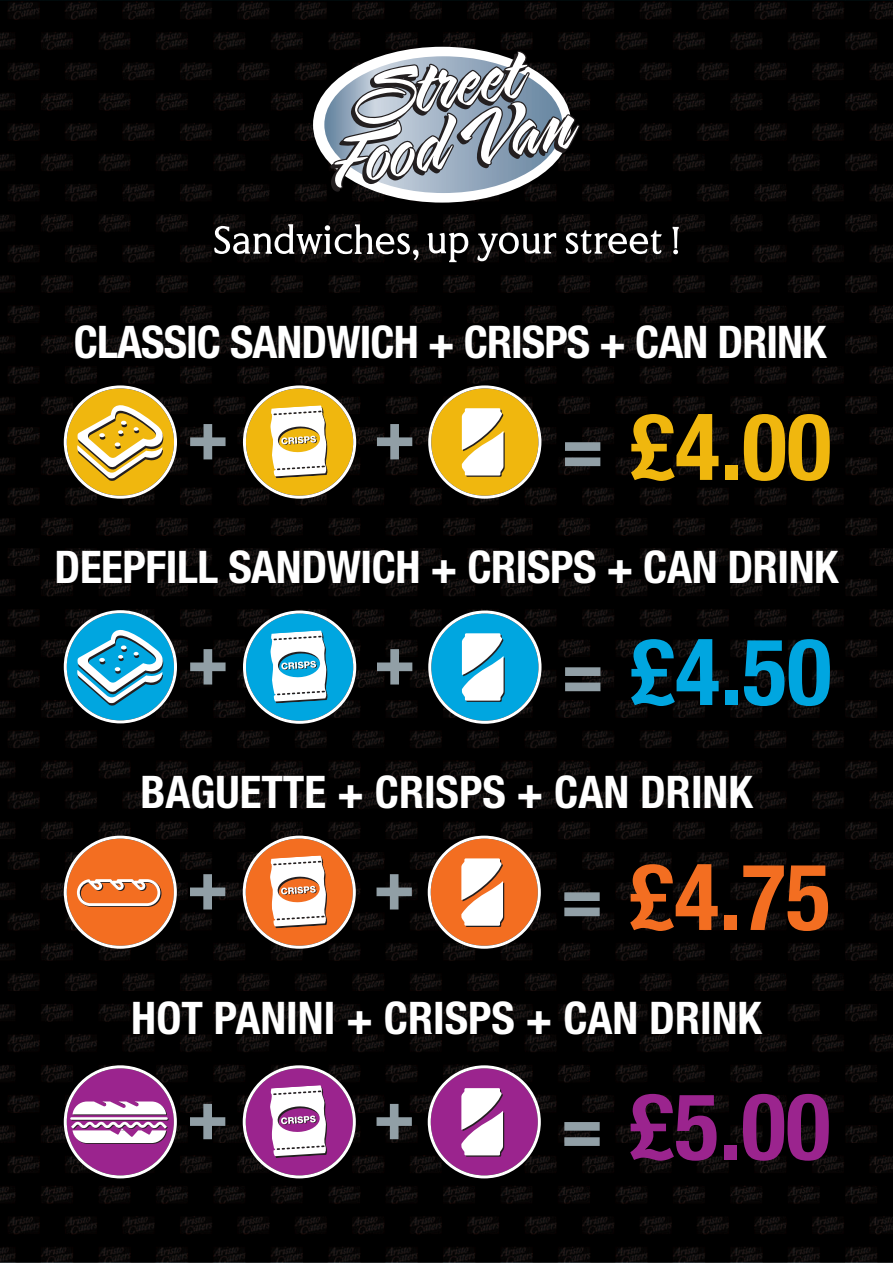
<style>
.page{position:relative;width:893px;height:1263px;background:#fff}
.page>*{position:absolute;margin:0;border:0;box-sizing:border-box;transform-origin:0 0}
.t1{font:700 condensed 93px "Helvetica Neue";color:#f0b70e}
.t2{font:700 condensed 93px "Helvetica Neue";color:#00a6e0}
.t3{font:700 condensed 92.85px "Helvetica Neue";color:#f36e21}
.t4{font:700 condensed 92.85px "Helvetica Neue";color:#9b248e}
.t5{font:700 condensed 69.9px "Helvetica Neue";color:#919fa6}
.t6{font:700 condensed 69.75px "Helvetica Neue";color:#919fa6}
.t7{font:700 condensed 45px "Helvetica Neue";letter-spacing:-.01em;color:#fff}
.s1{font-size:69.9px;color:#919fa6}
.s2{font-size:69.75px;color:#919fa6}
</style>
<div class="page">
<img style="left:0;top:0;width:893px;height:1263px">
<div style="left:313px;top:47px;width:258px;height:156px;background:#fff;border-radius:50%"></div>
<svg style="left:324px;top:51px;width:256px;height:142px"></svg>
<svg style="left:673px;top:227px;width:6px;height:27px"></svg>
<svg style="left:427px;top:233px;width:41px;height:29px"></svg>
<svg style="left:214px;top:224px;width:205px;height:36px"></svg>
<svg style="left:566px;top:230px;width:96px;height:24px"></svg>
<svg style="left:477px;top:233px;width:79px;height:28px"></svg>
<svg style="left:428px;top:385px;width:113px;height:114px"></svg>
<svg style="left:64px;top:385px;width:113px;height:114px"></svg>
<svg style="left:64px;top:610px;width:113px;height:113px"></svg>
<svg style="left:243px;top:385px;width:113px;height:114px"></svg>
<svg style="left:428px;top:610px;width:113px;height:114px"></svg>
<svg style="left:243px;top:610px;width:113px;height:114px"></svg>
<svg style="left:428px;top:836px;width:113px;height:113px"></svg>
<svg style="left:64px;top:836px;width:113px;height:113px;background:#bc6838"></svg>
<svg style="left:243px;top:836px;width:113px;height:113px"></svg>
<svg style="left:428px;top:1065px;width:113px;height:113px"></svg>
<svg style="left:64px;top:1065px;width:113px;height:113px"></svg>
<svg style="left:243px;top:1065px;width:113px;height:113px"></svg>
<p class="t7" style="left:74px;top:305px;width:754px">CLASSIC SANDWICH + CRISPS + CAN DRINK</p>
<h3 class="t5" style="left:187px;top:376px;width:43px">+</h3>
<h3 class="t5" style="left:374px;top:376px;width:43px">+</h3>
<h1 class="t1" style="left:562px;top:370px;width:271px"><span class="s1">=</span> £4.00</h1>
<p class="t7" style="left:55px;top:530px;width:785px">DEEPFILL SANDWICH + CRISPS + CAN DRINK</p>
<h3 class="t5" style="left:187px;top:602px;width:43px">+</h3>
<h3 class="t5" style="left:374px;top:602px;width:43px">+</h3>
<h1 class="t2" style="left:562px;top:595px;width:271px"><span class="s1">=</span> £4.50</h1>
<p class="t7" style="left:140px;top:755px;width:614px">BAGUETTE + CRISPS + CAN DRINK</p>
<h3 class="t6" style="left:187px;top:827px;width:43px">+</h3>
<h3 class="t6" style="left:373px;top:827px;width:43px">+</h3>
<h2 class="t3" style="left:561px;top:820px;width:271px"><span class="s2">=</span> £4.75</h2>
<p class="t7" style="left:131px;top:981px;width:632px">HOT PANINI + CRISPS + CAN DRINK</p>
<h3 class="t6" style="left:187px;top:1056px;width:43px">+</h3>
<h3 class="t6" style="left:373px;top:1056px;width:43px">+</h3>
<h2 class="t4" style="left:561px;top:1049px;width:271px"><span class="s2">=</span> £5.00</h2>
</div>
